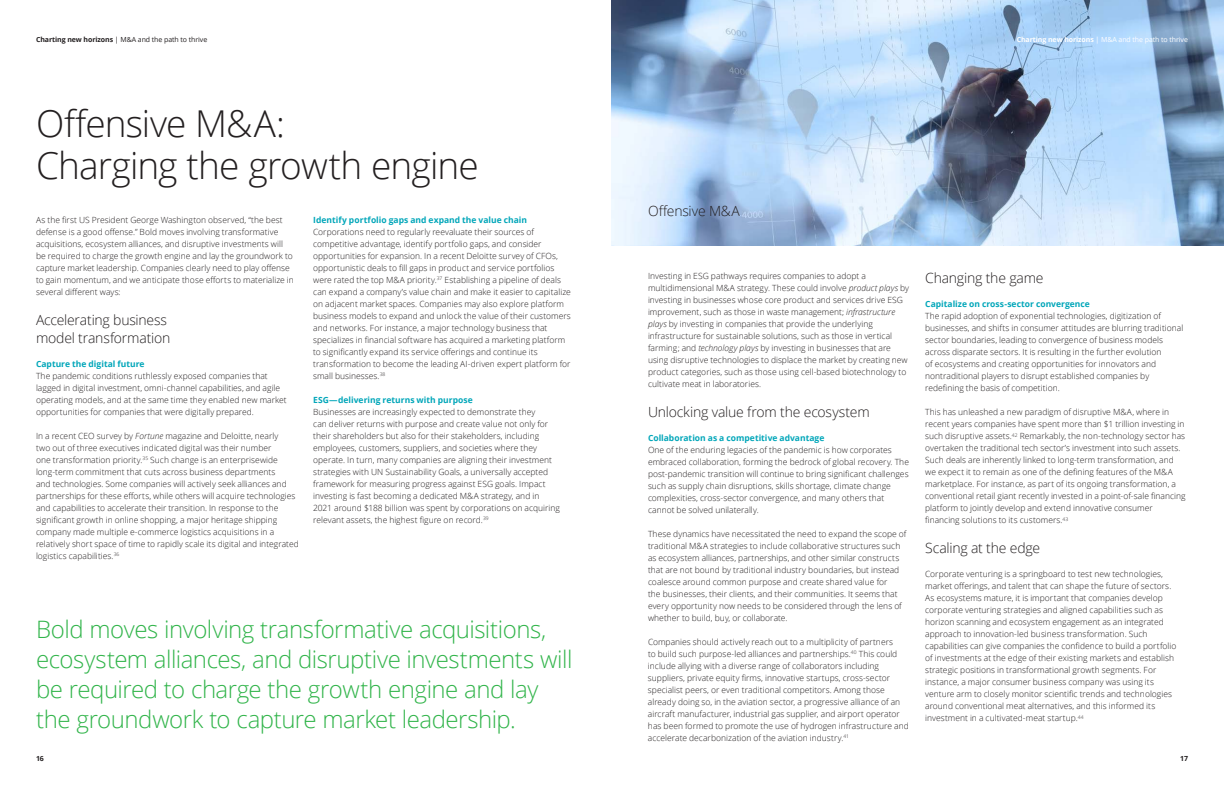
<style>
.page{position:relative;width:1224px;height:792px;background:#fff}
.page>*{position:absolute;margin:0;border:0;box-sizing:border-box;transform-origin:0 0}
.Story_heading_light{font:300 37px/42px "Open Sans";letter-spacing:-.025em;color:#231f20}
.Quote_pullout_large{font:300 24px/30px "Open Sans";letter-spacing:-.02em;color:#31b44a}
.Subhead_A__14_18pt{font:300 14px/18px "Open Sans";letter-spacing:-.015em;color:#231f20}
.Body_copy__8_5_12pt{font:300 8.5px/12px "Open Sans";letter-spacing:.005em;color:#231f20}
.Subhead_A__8_5_12pt{font:700 8.5px "Open Sans";color:#00a6b9}
.t1{font:7px "Open Sans";letter-spacing:-.01em;color:#231f20}
.Brochure_title___Lef{font:7px "Open Sans";letter-spacing:-.01em;color:#fff}
.t2{font:700 7px "Open Sans";color:#231f20}
.s1{font-weight:700}
.s2{font-style:italic}
</style>
<div class="page">
<img style="left:611px;top:0;width:613px;height:245px">
<p class="t1" style="left:36px;top:34px;width:173px"><span class="s1">Charting new horizons</span> | M&amp;A and the path to thrive</p>
<p class="Story_heading_light" style="left:36px;top:101px;width:444px">Offensive M&amp;A:<br>Charging the growth engine</p>
<p class="Body_copy__8_5_12pt" style="left:36px;top:214px;width:259px">As the first US President George Washington observed, “the best defense is a good offense.” Bold moves involving transformative acquisitions, ecosystem alliances, and disruptive investments will be required to charge the growth engine and lay the groundwork to capture market leadership. Companies clearly need to play offense to gain momentum, and we anticipate those efforts to materialize in several different ways:</p>
<p class="Subhead_A__14_18pt" style="left:36px;top:311px;width:136px">Accelerating business model transformation</p>
<p class="Subhead_A__8_5_12pt" style="left:36px;top:358px;width:110px">Capture the digital future</p>
<p class="Body_copy__8_5_12pt" style="left:36px;top:370px;width:252px">The pandemic conditions ruthlessly exposed companies that lagged in digital investment, omni-channel capabilities, and agile operating models, and at the same time they enabled new market opportunities for companies that were digitally prepared.</p>
<p class="Body_copy__8_5_12pt" style="left:36px;top:430px;width:264px">In a recent CEO survey by <span class="s2">Fortune</span> magazine and Deloitte, nearly<br>two out of three executives indicated digital was their number<br>one transformation priority.<sup>35</sup> Such change is an enterprisewide long-term commitment that cuts across business departments<br>and technologies. Some companies will actively seek alliances and partnerships for these efforts, while others will acquire technologies and capabilities to accelerate their transition. In response to the significant growth in online shopping, a major heritage shipping company made multiple e-commerce logistics acquisitions in a relatively short space of time to rapidly scale its digital and integrated logistics capabilities.<sup>36</sup></p>
<p class="Subhead_A__8_5_12pt" style="left:313px;top:214px;width:215px">Identify portfolio gaps and expand the value chain</p>
<p class="Body_copy__8_5_12pt" style="left:313px;top:226px;width:259px">Corporations need to regularly reevaluate their sources of competitive advantage, identify portfolio gaps, and consider opportunities for expansion. In a recent Deloitte survey of CFOs, opportunistic deals to fill gaps in product and service portfolios were rated the top M&amp;A priority.<sup>37</sup> Establishing a pipeline of deals can expand a company’s value chain and make it easier to capitalize on adjacent market spaces. Companies may also explore platform business models to expand and unlock the value of their customers and networks. For instance, a major technology business that specializes in financial software has acquired a marketing platform to significantly expand its service offerings and continue its transformation to become the leading AI-driven expert platform for small businesses.<sup>38</sup></p>
<p class="Subhead_A__8_5_12pt" style="left:313px;top:394px;width:161px">ESG—delivering returns with purpose</p>
<p class="Body_copy__8_5_12pt" style="left:313px;top:406px;width:248px">Businesses are increasingly expected to demonstrate they<br>can deliver returns with purpose and create value not only for their shareholders but also for their stakeholders, including employees, customers, suppliers, and societies where they operate. In turn, many companies are aligning their investment strategies with UN Sustainability Goals, a universally accepted framework for measuring progress against ESG goals. Impact investing is fast becoming a dedicated M&amp;A strategy, and in 2021 around $188 billion was spent by corporations on acquiring relevant assets, the highest figure on record.<sup>39</sup></p>
<p class="Quote_pullout_large" style="left:36px;top:614px;width:538px">Bold moves involving transformative acquisitions, ecosystem alliances, and disruptive investments will be required to charge the growth engine and lay the groundwork to capture market leadership.</p>
<p class="t2" style="left:36px;top:754px;width:9px">16</p>
<p class="Brochure_title___Lef" style="left:1017px;top:34px;width:173px"><span class="s1">Charting new horizons</span> | M&amp;A and the path to thrive</p>
<p class="Subhead_A__14_18pt" style="left:648px;top:202px;width:93px">Offensive M&amp;A</p>
<p class="Body_copy__8_5_12pt" style="left:648px;top:270px;width:263px">Investing in ESG pathways requires companies to adopt a multidimensional M&amp;A strategy. These could involve <span class="s2">product plays</span> by investing in businesses whose core product and services drive ESG improvement, such as those in waste management; <span class="s2">infrastructure plays</span> by investing in companies that provide the underlying infrastructure for sustainable solutions, such as those in vertical farming; and <span class="s2">technology plays</span> by investing in businesses that are using disruptive technologies to displace the market by creating new product categories, such as those using cell-based biotechnology to cultivate meat in laboratories.</p>
<p class="Subhead_A__14_18pt" style="left:648px;top:403px;width:223px">Unlocking value from the ecosystem</p>
<p class="Subhead_A__8_5_12pt" style="left:648px;top:432px;width:178px">Collaboration as a competitive advantage</p>
<p class="Body_copy__8_5_12pt" style="left:648px;top:444px;width:263px">One of the enduring legacies of the pandemic is how corporates embraced collaboration, forming the bedrock of global recovery. The post-pandemic transition will continue to bring significant challenges such as supply chain disruptions, skills shortage, climate change complexities, cross-sector convergence, and many others that cannot be solved unilaterally.</p>
<p class="Body_copy__8_5_12pt" style="left:648px;top:528px;width:260px">These dynamics have necessitated the need to expand the scope of traditional M&amp;A strategies to include collaborative structures such as ecosystem alliances, partnerships, and other similar constructs that are not bound by traditional industry boundaries, but instead coalesce around common purpose and create shared value for<br>the businesses, their clients, and their communities. It seems that every opportunity now needs to be considered through the lens of whether to build, buy, or collaborate.</p>
<p class="Body_copy__8_5_12pt" style="left:648px;top:636px;width:262px">Companies should actively reach out to a multiplicity of partners<br>to build such purpose-led alliances and partnerships.<sup>40</sup> This could include allying with a diverse range of collaborators including suppliers, private equity firms, innovative startups, cross-sector specialist peers, or even traditional competitors. Among those already doing so, in the aviation sector, a progressive alliance of an aircraft manufacturer, industrial gas supplier, and airport operator has been formed to promote the use of hydrogen infrastructure and accelerate decarbonization of the aviation industry.<sup>41</sup></p>
<p class="Subhead_A__14_18pt" style="left:925px;top:269px;width:120px">Changing the game</p>
<p class="Subhead_A__8_5_12pt" style="left:925px;top:298px;width:166px">Capitalize on cross-sector convergence</p>
<p class="Body_copy__8_5_12pt" style="left:925px;top:310px;width:260px">The rapid adoption of exponential technologies, digitization of businesses, and shifts in consumer attitudes are blurring traditional sector boundaries, leading to convergence of business models across disparate sectors. It is resulting in the further evolution<br>of ecosystems and creating opportunities for innovators and nontraditional players to disrupt established companies by redefining the basis of competition.</p>
<p class="Body_copy__8_5_12pt" style="left:925px;top:406px;width:262px">This has unleashed a new paradigm of disruptive M&amp;A, where in recent years companies have spent more than $1 trillion investing in such disruptive assets.<sup>42</sup> Remarkably, the non-technology sector has overtaken the traditional tech sector’s investment into such assets.<br>Such deals are inherently linked to long-term transformation, and we expect it to remain as one of the defining features of the M&amp;A marketplace. For instance, as part of its ongoing transformation, a conventional retail giant recently invested in a point-of-sale financing platform to jointly develop and extend innovative consumer financing solutions to its customers.<sup>43</sup></p>
<p class="Subhead_A__14_18pt" style="left:925px;top:539px;width:117px">Scaling at the edge</p>
<p class="Body_copy__8_5_12pt" style="left:925px;top:568px;width:253px">Corporate venturing is a springboard to test new technologies, market offerings, and talent that can shape the future of sectors.<br>As ecosystems mature, it is important that companies develop corporate venturing strategies and aligned capabilities such as horizon scanning and ecosystem engagement as an integrated approach to innovation-led business transformation. Such capabilities can give companies the confidence to build a portfolio of investments at the edge of their existing markets and establish strategic positions in transformational growth segments. For instance, a major consumer business company was using its venture arm to closely monitor scientific trends and technologies around conventional meat alternatives, and this informed its investment in a cultivated-meat startup.<sup>44</sup></p>
<p class="t2" style="left:1180px;top:754px;width:9px">17</p>
</div>
